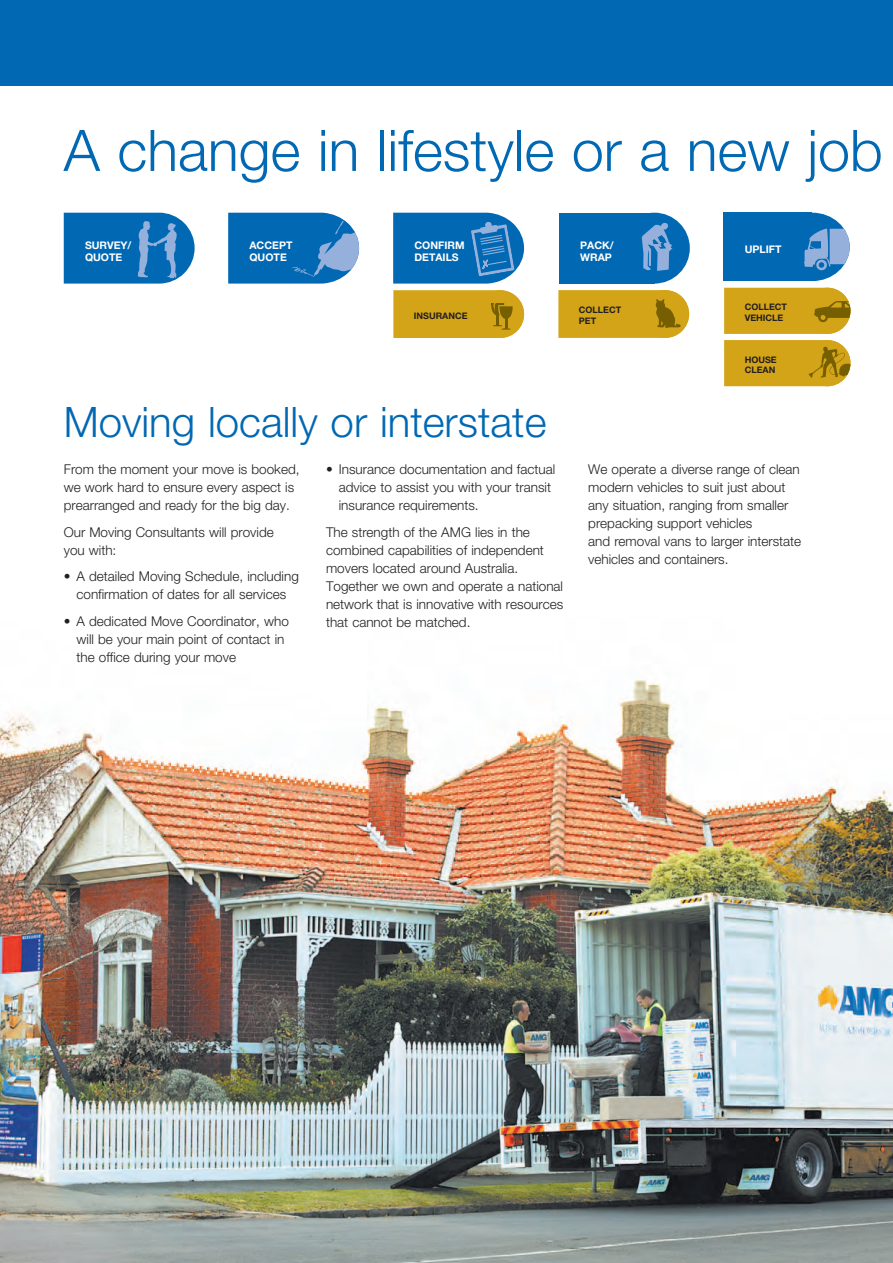
<style>
.page{position:relative;width:893px;height:1263px;background:#fff}
.page>*{position:absolute;margin:0;border:0;box-sizing:border-box;transform-origin:0 0}
.t1{font:300 57.3px "Helvetica Neue";color:#0168b3}
.t2{font:300 42px "Helvetica Neue";color:#0168b3}
.t3{font:300 13.5px/18px "Helvetica Neue";color:#231f20}
.t4{font:700 10.5px/12px "Helvetica Neue";color:#fff}
.t5{font:700 9px/10.5px "Helvetica Neue";color:#231f20}
</style>
<div class="page">
<img style="left:0;top:680px;width:893px;height:583px">
<div style="left:0;top:0;width:893px;height:85px;background:#0168b3"></div>
<svg style="left:228px;top:213px;width:131px;height:71px;background:#257bbd"></svg>
<svg style="left:64px;top:213px;width:131px;height:71px;background:#1f78bb"></svg>
<div style="left:559px;top:213px;width:95px;height:71px;background:#0168b3"></div>
<div style="left:619px;top:213px;width:71px;height:71px;background:#0168b3;border-radius:50%"></div>
<svg style="left:642px;top:222px;width:31px;height:49px"></svg>
<svg style="left:558px;top:290px;width:131px;height:48px;background:#cfa31f"></svg>
<svg style="left:393px;top:213px;width:131px;height:71px;background:#1d77bb"></svg>
<svg style="left:393px;top:290px;width:131px;height:48px;background:#d0a420"></svg>
<div style="left:723px;top:213px;width:89px;height:68px;background:#0168b3"></div>
<svg style="left:724px;top:288px;width:126px;height:46px;background:#cda21d"></svg>
<svg style="left:724px;top:340px;width:126px;height:46px;background:#cda21d"></svg>
<div style="left:775px;top:213px;width:75px;height:68px;background:#0168b3;border-radius:50%"></div>
<svg style="left:804px;top:228px;width:46px;height:42px"></svg>
<h1 class="t1" style="left:64px;top:130px;width:820px">A change in lifestyle or a new job</h1>
<p class="t4" style="left:85px;top:240px;width:48px">SURVEY/<br>QUOTE</p>
<p class="t4" style="left:580px;top:240px;width:35px">PACK/<br>WRAP</p>
<p class="t4" style="left:249px;top:240px;width:44px">ACCEPT<br>QUOTE</p>
<p class="t4" style="left:414px;top:240px;width:52px">CONFIRM<br>DETAILS</p>
<p class="t4" style="left:745px;top:245px;width:38px">UPLIFT</p>
<p class="t5" style="left:414px;top:311px;width:55px">INSURANCE</p>
<p class="t5" style="left:745px;top:303px;width:44px">COLLECT<br>VEHICLE</p>
<p class="t5" style="left:745px;top:355px;width:34px">HOUSE<br>CLEAN</p>
<p class="t5" style="left:579px;top:306px;width:44px">COLLECT<br>PET</p>
<h2 class="t2" style="left:64px;top:407px;width:484px">Moving locally or interstate</h2>
<p class="t3" style="left:64px;top:462px;width:237px">From the moment your move is booked, we work hard to ensure every aspect is prearranged and ready for the big day.</p>
<p class="t3" style="left:64px;top:524px;width:212px">Our Moving Consultants will provide you with:</p>
<p class="t3" style="left:64px;top:569px;width:237px;text-align:center">• A detailed Moving Schedule, including confirmation of dates for all services</p>
<p class="t3" style="left:76px;top:613px;width:214px;text-indent:-13px">• A dedicated Move Coordinator, who will be your main point of contact in the office during your move</p>
<p class="t3" style="left:339px;top:462px;width:218px;text-indent:-13px">• Insurance documentation and factual advice to assist you with your transit insurance requirements.</p>
<p class="t3" style="left:326px;top:524px;width:239px">The strength of the AMG lies in the combined capabilities of independent movers located around Australia.<br>Together we own and operate a national network that is innovative with resources that cannot be matched.</p>
<p class="t3" style="left:588px;top:462px;width:214px">We operate a diverse range of clean modern vehicles to suit just about any situation, ranging from smaller prepacking support vehicles<br>and removal vans to larger interstate vehicles and containers.</p>
</div>
